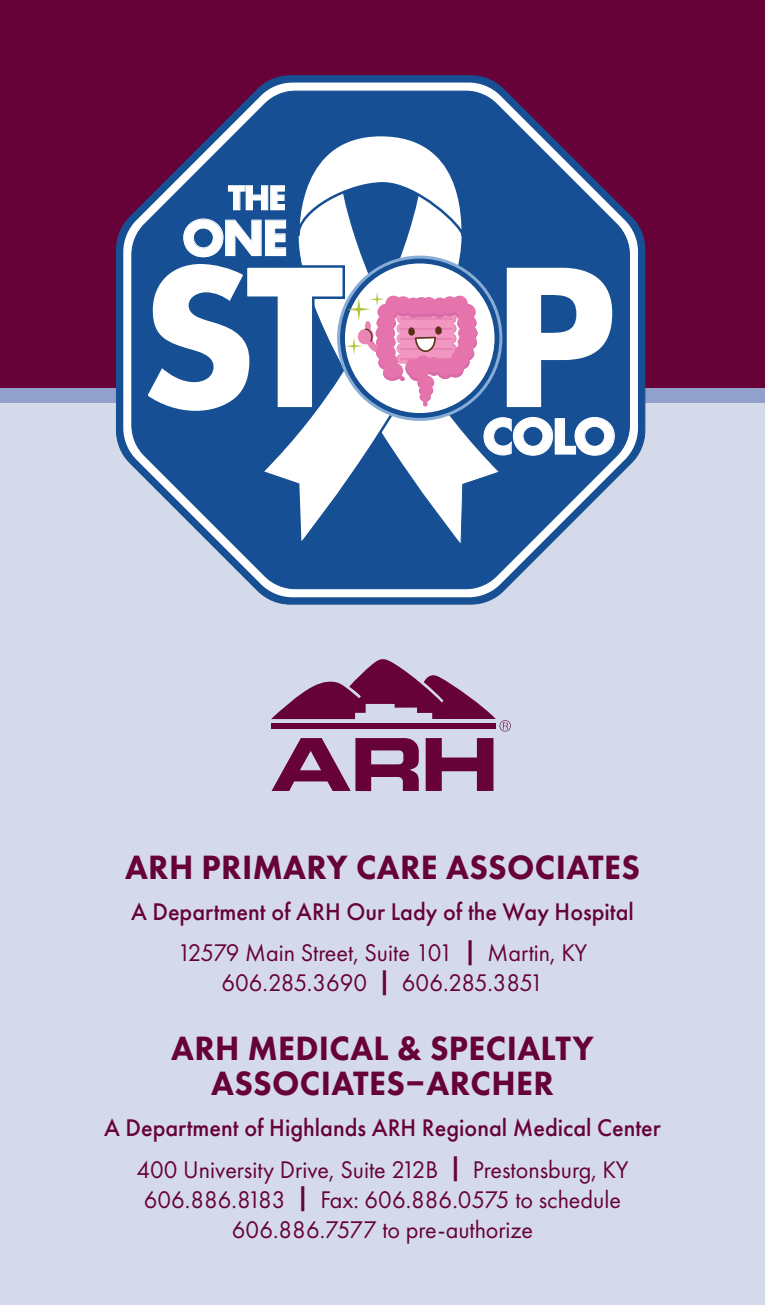
<style>
.page{position:relative;width:765px;height:1305px;background:#fff}
.page>*{position:absolute;margin:0;border:0;box-sizing:border-box;transform-origin:0 0}
.t1{font:700 188px "Futura";color:#fff}
.t2{font:700 47px "Futura";letter-spacing:-.035em;color:#fff}
.t3{font:800 35px/35px "Futura PT";letter-spacing:.01em;color:#660237;text-align:center}
.t4{font:700 32px "Futura";color:#fff}
.t5{font:25px "Futura PT";color:#660237}
.t6{font:500 25px "Futura PT";color:#660237}
.s1{font-weight:800}
</style>
<div class="page">
<div style="left:0;top:0;width:765px;height:680px;background:#660237"></div>
<div style="left:0;top:399px;width:765px;height:906px;background:#d5daea"></div>
<div style="left:0;top:389px;width:765px;height:14px;background:#91a1cb"></div>
<svg style="left:116px;top:75px;width:530px;height:530px"></svg>
<svg style="left:123px;top:83px;width:515px;height:514px"></svg>
<svg style="left:131px;top:90px;width:499px;height:500px"></svg>
<svg style="left:465px;top:456px;width:36px;height:146px"></svg>
<svg style="left:258px;top:456px;width:207px;height:149px"></svg>
<svg style="left:143px;top:133px;width:473px;height:323px"></svg>
<svg style="left:426px;top:738px;width:67px;height:53px"></svg>
<svg style="left:272px;top:738px;width:147px;height:53px"></svg>
<svg style="left:271px;top:659px;width:240px;height:72px"></svg>
<p class="t4" style="left:228px;top:177px;width:59px">THE</p>
<p class="t2" style="left:183px;top:207px;width:107px">ONE</p>
<p class="t1" style="left:140px;top:213px;width:479px">ST P</p>
<p class="t2" style="left:483px;top:405px;width:134px">COLO</p>
<p class="t3" style="left:125px;top:849px;width:516px">ARH PRIMARY CARE ASSOCIATES</p>
<p class="t6" style="left:131px;top:897px;width:504px">A Department of ARH Our Lady of the Way Hospital</p>
<p class="t5" style="left:178px;top:938px;width:411px">12579 Main Street, Suite 101 <span class="s1">|</span> Martin, KY</p>
<p class="t5" style="left:221px;top:968px;width:324px">606.285.3690 <span class="s1">|</span> 606.285.3851</p>
<p class="t3" style="left:171px;top:1030px;width:424px">ARH MEDICAL &amp; SPECIALTY<br>ASSOCIATES–ARCHER</p>
<p class="t6" style="left:104px;top:1113px;width:558px">A Department of Highlands ARH Regional Medical Center</p>
<p class="t5" style="left:136px;top:1154px;width:494px">400 University Drive, Suite 212B <span class="s1">|</span> Prestonsburg, KY</p>
<p class="t5" style="left:144px;top:1184px;width:479px">606.886.8183 <span class="s1">|</span> Fax: 606.886.0575 to schedule</p>
<p class="t5" style="left:232px;top:1214px;width:303px">606.886.7577 to pre-authorize</p>
</div>
